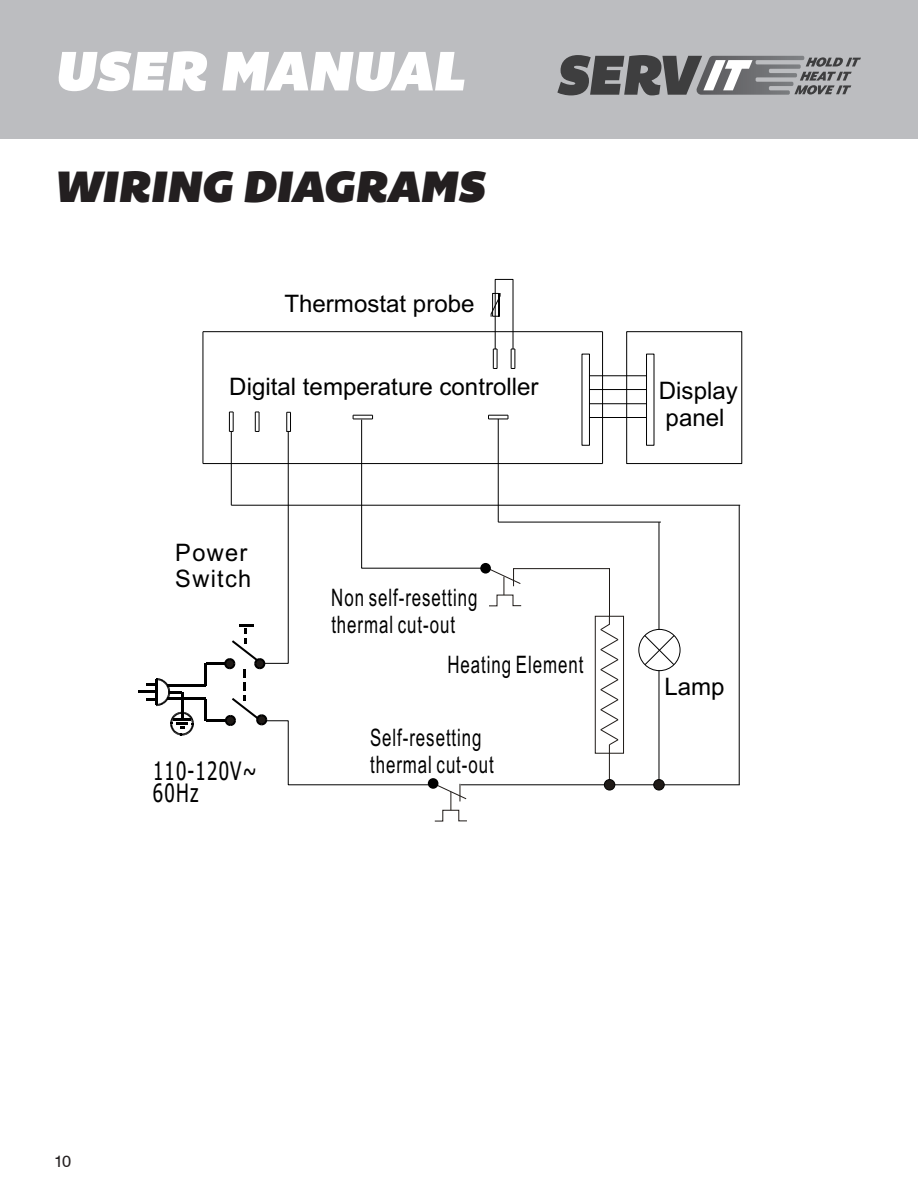
<style>
.page{position:relative;width:918px;height:1188px;background:#fff}
.page>*{position:absolute;margin:0;border:0;box-sizing:border-box;transform-origin:0 0}
.t1{font:italic 57px "Bemio";letter-spacing:-.005em;color:#fff}
.t2{font:italic 45px "Bemio";color:#231f20}
.t3{font:25.35px/22.6px "Tahoma";letter-spacing:.06em;color:#000;scale:.75 1}
.t4{font:24.15px/26.8px "Arial";letter-spacing:.055em;color:#000;scale:.7 1}
.t5{font:24.15px/26.8px "Arial";color:#000}
.t6{font:24.15px/26.8px "Arial";letter-spacing:.055em;color:#000}
.t7{font:16.5px "Swiss 721 BT";color:#231f20}
</style>
<div class="page">
<div style="left:0;top:0;width:918px;height:138px;background:#bcbdc0"></div>
<svg style="left:557px;top:55px;width:304px;height:40px"></svg>
<div style="left:582px;top:354px;width:8px;height:92px;border:1px solid #000"></div>
<div style="left:646px;top:354px;width:8px;height:92px;border:1px solid #000"></div>
<hr style="left:589px;top:375px;width:57px;height:1px;background:#000">
<hr style="left:589px;top:389px;width:57px;height:1px;background:#000">
<hr style="left:589px;top:403px;width:57px;height:1px;background:#000">
<hr style="left:203px;top:463px;width:400px;height:1px;background:#000">
<hr style="left:602px;top:332px;width:1px;height:132px;background:#000">
<hr style="left:203px;top:331px;width:400px;height:1px;background:#000">
<hr style="left:203px;top:332px;width:1px;height:132px;background:#000">
<div style="left:626px;top:331px;width:116px;height:133px;border:1px solid #000"></div>
<svg style="left:490px;top:292px;width:11px;height:26px"></svg>
<svg style="left:493px;top:349px;width:5px;height:20px"></svg>
<svg style="left:511px;top:349px;width:4px;height:20px"></svg>
<hr style="left:205px;top:663px;width:2px;height:22px;background:#000">
<hr style="left:205px;top:699px;width:2px;height:22px;background:#000">
<hr style="left:167px;top:684px;width:28px;height:2px;background:#000">
<hr style="left:167px;top:698px;width:28px;height:2px;background:#000">
<svg style="left:138px;top:678px;width:44px;height:28px"></svg>
<hr style="left:181px;top:692px;width:2px;height:28px;background:#000">
<svg style="left:195px;top:698px;width:11px;height:2px"></svg>
<svg style="left:195px;top:684px;width:11px;height:2px"></svg>
<hr style="left:206px;top:662px;width:24px;height:2px;background:#000">
<hr style="left:206px;top:720px;width:25px;height:2px;background:#000">
<svg style="left:170px;top:712px;width:24px;height:24px"></svg>
<svg style="left:224px;top:412px;width:517px;height:410px"></svg>
<h1 class="t1" style="left:54px;top:26px;width:411px">USER MANUAL</h1>
<p class="t2" style="left:54px;top:150px;width:432px">WIRING DIAGRAMS</p>
<p class="t5" style="left:284px;top:293px;width:192px">Thermostat probe</p>
<p class="t5" style="left:229px;top:376px;width:311px">Digital temperature controller</p>
<p class="t5" style="left:659px;top:380px;width:80px">Display panel</p>
<p class="t6" style="left:175px;top:541px;width:78px">Power<br>Switch</p>
<p class="t3" style="left:153px;top:762px;width:140px">110-120V~<br>60Hz</p>
<p class="t4" style="left:331px;top:587px;width:210px">Non self-resetting thermal cut-out</p>
<p class="t4" style="left:447px;top:653px;width:196px">Heating Element</p>
<p class="t4" style="left:370px;top:727px;width:178px">Self-resetting thermal cut-out</p>
<p class="t6" style="left:664px;top:675px;width:62px">Lamp</p>
<p class="t7" style="left:54px;top:1150px;width:19px">10</p>
</div>
